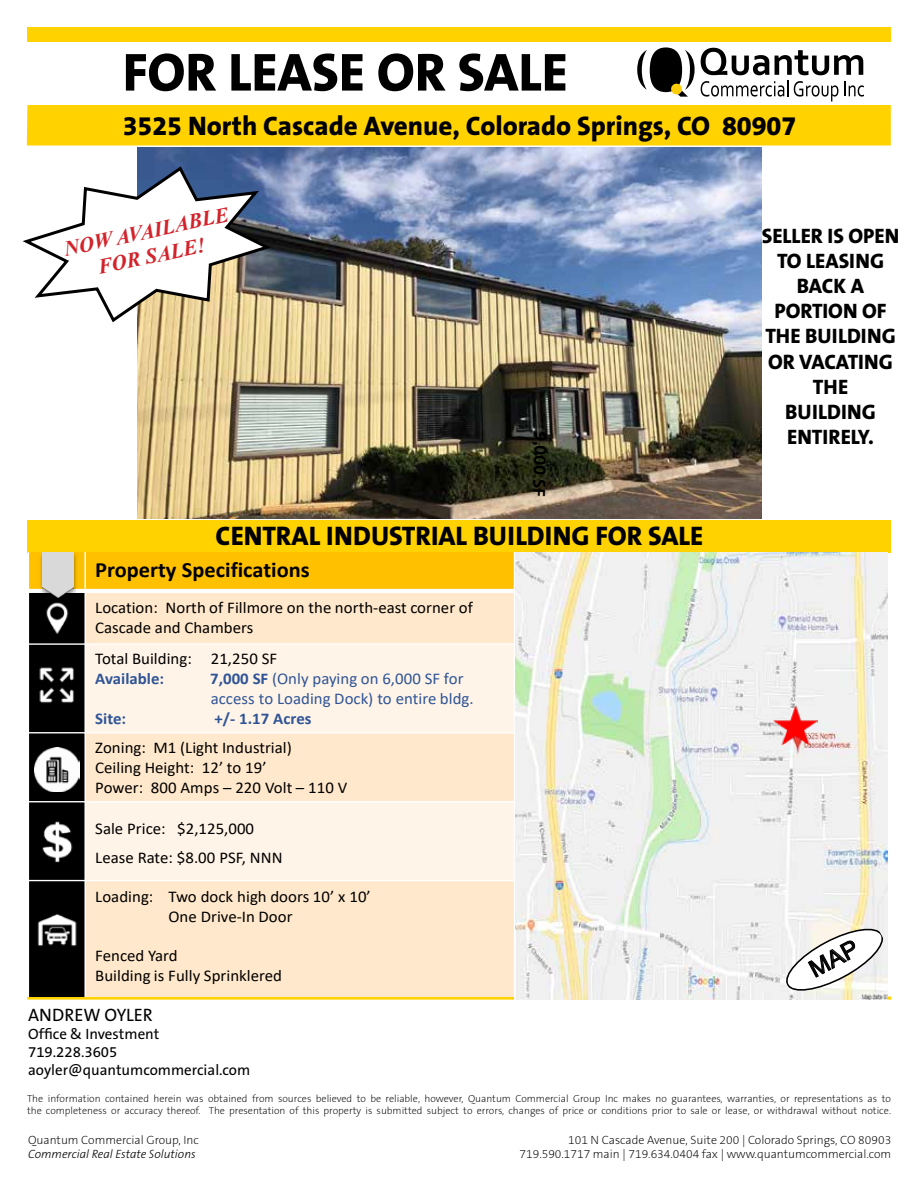
<style>
.page{position:relative;width:918px;height:1188px;background:#fff}
.page>*{position:absolute;margin:0;border:0;box-sizing:border-box;transform-origin:0 0}
.t1{font:800 54px "The Sans B8";color:#000}
.t2{font:800 27px "The Sans B8";color:#000}
.t3{font:700 21.9px "Calibri";color:#000}
.t4{font:800 21px/25.2px "The Sans B8";color:#000;text-align:center}
.t5{font:italic 700 21px/25.2px "Times New Roman";color:#d2232a;text-align:center}
.t6{font:18px "The Sans B5 Plain";color:#000}
.t7{font:700 18px "The Sans B7";color:#000}
.t8{font:16.35px/19.6px "Calibri";color:#000}
.t9{font:16.35px/19.6px "Calibri";color:#2f5597}
.t10{font:700 16.35px "Calibri";color:#2f5597}
.t11{font:15px/18px "The Sans B5 Plain";color:#000}
.t12{font:200 12px/14.4px "The Sans B2";color:#000;text-align:right}
.t13{font:italic 300 12px "The Sans B3";color:#000}
.t14{font:200 10.2px/12.3px "The Sans B2";color:#000}
.s1{font-weight:700}
</style>
<div class="page">
<div style="left:27px;top:27px;width:864px;height:15px;background:#ffd200"></div>
<div style="left:27px;top:520px;width:864px;height:32px;background:#ffd200"></div>
<hr style="left:27px;top:997px;width:864px;height:3px;background:#ffd200">
<img style="left:137px;top:147px;width:624px;height:371px">
<img style="left:514px;top:552px;width:374px;height:448px">
<img style="left:773px;top:705px;width:44px;height:40px">
<div style="left:28px;top:552px;width:57px;height:39px;background:#ffc000"></div>
<div style="left:85px;top:552px;width:429px;height:39px;background:#ffc000"></div>
<div style="left:28px;top:591px;width:57px;height:53px;background:#000"></div>
<div style="left:85px;top:591px;width:429px;height:53px;background:#ffe8cb"></div>
<div style="left:28px;top:644px;width:57px;height:89px;background:#000"></div>
<div style="left:85px;top:644px;width:429px;height:89px;background:#fff4e7"></div>
<div style="left:28px;top:733px;width:57px;height:69px;background:#000"></div>
<div style="left:85px;top:733px;width:429px;height:69px;background:#ffe8cb"></div>
<div style="left:28px;top:802px;width:57px;height:79px;background:#000"></div>
<div style="left:85px;top:802px;width:429px;height:79px;background:#fff4e7"></div>
<div style="left:28px;top:881px;width:57px;height:116px;background:#000"></div>
<div style="left:85px;top:881px;width:429px;height:116px;background:#ffe8cb"></div>
<hr style="left:85px;top:552px;width:1px;height:445px;background:#fff">
<hr style="left:28px;top:589px;width:486px;height:4px;background:#fff">
<hr style="left:28px;top:643px;width:486px;height:2px;background:#fff">
<hr style="left:28px;top:732px;width:486px;height:1px;background:#fff">
<hr style="left:28px;top:801px;width:486px;height:1px;background:#fff">
<hr style="left:28px;top:880px;width:486px;height:1px;background:#fff">
<hr style="left:28px;top:552px;width:1px;height:445px;background:#fff">
<hr style="left:514px;top:552px;width:1px;height:445px;background:#fff">
<hr style="left:28px;top:552px;width:486px;height:1px;background:#fff">
<hr style="left:28px;top:997px;width:486px;height:1px;background:#fff">
<img style="left:36px;top:552px;width:43px;height:41px">
<img style="left:42px;top:552px;width:31px;height:46px">
<img style="left:46px;top:602px;width:23px;height:32px">
<img style="left:39px;top:667px;width:35px;height:36px">
<img style="left:34px;top:747px;width:46px;height:44px">
<img style="left:42px;top:821px;width:31px;height:42px">
<img style="left:37px;top:913px;width:40px;height:34px">
<svg style="left:27px;top:47px;width:864px;height:99px"></svg>
<svg style="left:22px;top:164px;width:253px;height:160px"></svg>
<svg style="left:777px;top:916px;width:115px;height:84px"></svg>
<h1 class="t1" style="left:123px;top:43px;width:447px">FOR LEASE OR SALE</h1>
<h2 class="t2" style="left:123px;top:111px;width:675px">3525 North Cascade Avenue, Colorado Springs, CO 80907</h2>
<h3 class="t5" style="left:61px;top:236px;width:169px;rotate:-12deg">NOW AVAILABLE<br>FOR SALE!</h3>
<h3 class="t7" style="left:551px;top:431px;width:67px;rotate:92deg">9,000 SF</h3>
<h2 class="t2" style="left:216px;top:521px;width:489px">CENTRAL INDUSTRIAL BUILDING FOR SALE</h2>
<h3 class="t3" style="left:95px;top:554px;width:216px">Property Specifications</h3>
<h3 class="t8" style="left:95px;top:598px;width:379px">Location: North of Fillmore on the north-east corner of<br>Cascade and Chambers</h3>
<h3 class="t8" style="left:95px;top:649px;width:183px">Total Building: 21,250 SF</h3>
<h3 class="t10" style="left:95px;top:667px;width:70px">Available:</h3>
<h3 class="t9" style="left:210px;top:669px;width:265px"><span class="s1">7,000 SF</span> (Only paying on 6,000 SF for access to Loading Dock) to entire bldg.</h3>
<h3 class="t10" style="left:95px;top:707px;width:32px">Site:</h3>
<h3 class="t10" style="left:215px;top:707px;width:99px">+/- 1.17 Acres</h3>
<h3 class="t8" style="left:95px;top:737px;width:254px">Zoning: M1 (Light Industrial)<br>Ceiling Height: 12’ to 19’<br>Power: 800 Amps – 220 Volt – 110 V</h3>
<h3 class="t8" style="left:95px;top:814px;width:189px;line-height:28.2px">Sale Price: $2,125,000<br>Lease Rate: $8.00 PSF, NNN</h3>
<h3 class="t8" style="left:95px;top:887px;width:277px;text-align:center">Loading: Two dock high doors 10’ x 10’<br>One Drive-In Door</h3>
<h3 class="t8" style="left:95px;top:946px;width:188px">Fenced Yard<br>Building is Fully Sprinklered</h3>
<h3 class="t4" style="left:762px;top:224px;width:139px">SELLER IS OPEN<br>TO LEASING<br>BACK A<br>PORTION OF<br>THE BUILDING<br>OR VACATING<br>THE<br>BUILDING<br>ENTIRELY.</h3>
<h3 class="t6" style="left:28px;top:1006px;width:126px">ANDREW OYLER</h3>
<h3 class="t11" style="left:28px;top:1026px;width:224px">Office &amp; Investment<br>719.228.3605 aoyler@quantumcommercial.com</h3>
<p class="t14" style="left:27px;top:1092px;width:866px">The information contained herein was obtained from sources believed to be reliable, however, Quantum Commercial Group Inc makes no guarantees, warranties, or representations as to the completeness or accuracy thereof. The presentation of this property is submitted subject to errors, changes of price or conditions prior to sale or lease, or withdrawal without notice.</p>
<p class="t12" style="left:520px;top:1133px;width:373px">101 N Cascade Avenue, Suite 200 | Colorado Springs, CO 80903<br>719.590.1717 main | 719.634.0404 fax | www.quantumcommercial.com</p>
<p class="t12" style="left:28px;top:1133px;width:172px">Quantum Commercial Group, Inc</p>
<p class="t13" style="left:28px;top:1148px;width:169px">Commercial Real Estate Solutions</p>
</div>
